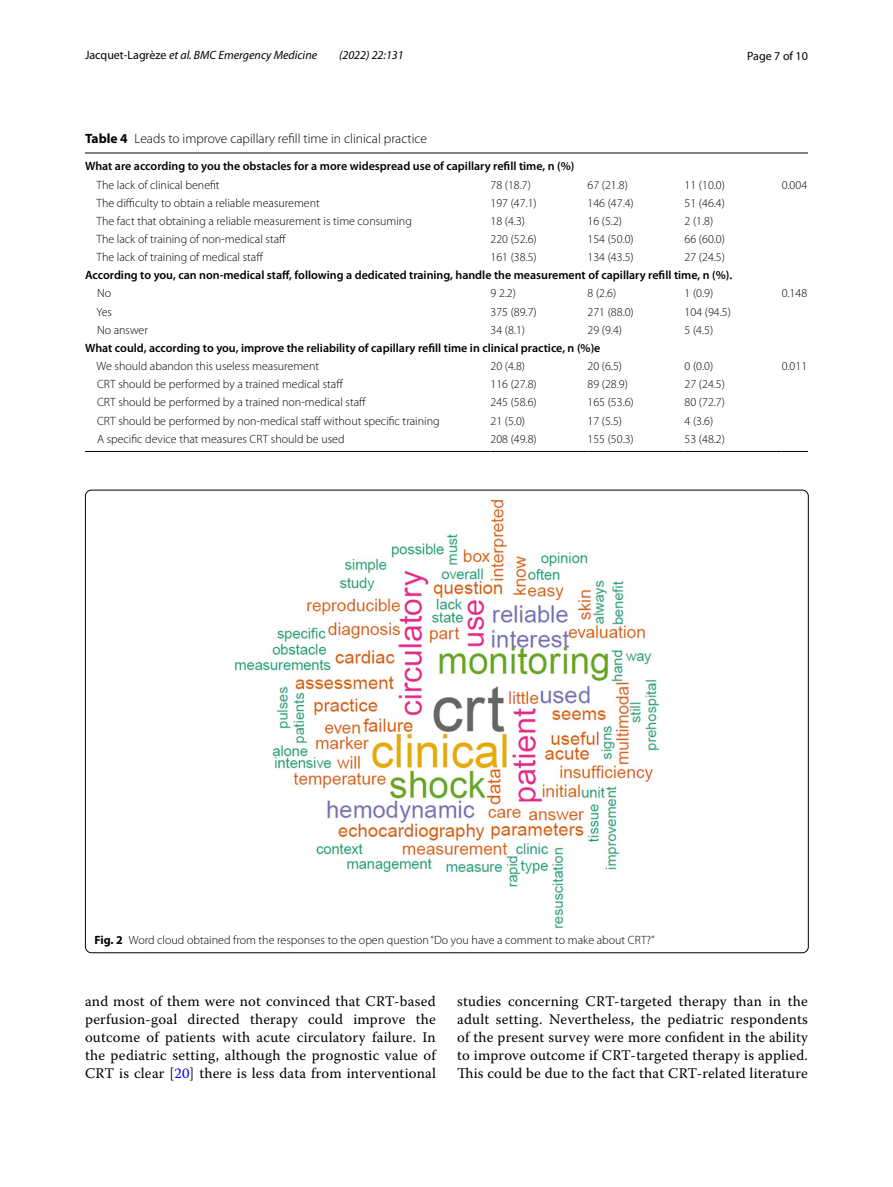
<style>
.page{position:relative;width:893px;height:1187px;background:#fff}
.page>*{position:absolute;margin:0;border:0;box-sizing:border-box;transform-origin:0 0}
.t1{font:14.7px/18px "Warnock Pro";letter-spacing:.015em;color:#000;text-align:justify}
.t2{font:300 13.5px "Myriad Pro";color:#000}
.t3{font:300 12px "Myriad Pro";color:#000}
.t4{font:600 12px "Myriad Pro";color:#000}
.t5{font:italic 12px "Myriad Pro";color:#000}
.t6{font:12px "Myriad Pro";color:#000}
.s1{font-style:normal}
.s2{font-weight:700}
.s3{color:#00f}
</style>
<div class="page">
<hr style="left:85px;top:153px;width:406px;height:1px;background:#000">
<hr style="left:491px;top:153px;width:97px;height:1px;background:#000">
<hr style="left:588px;top:153px;width:97px;height:1px;background:#000">
<hr style="left:685px;top:153px;width:97px;height:1px;background:#000">
<svg style="left:782px;top:153px;width:26px;height:1px"></svg>
<hr style="left:85px;top:451px;width:406px;height:1px;background:#000">
<hr style="left:491px;top:451px;width:97px;height:1px;background:#000">
<hr style="left:588px;top:451px;width:97px;height:1px;background:#000">
<hr style="left:685px;top:451px;width:97px;height:1px;background:#000">
<svg style="left:782px;top:451px;width:26px;height:1px"></svg>
<img style="left:234px;top:499px;width:425px;height:429px">
<p class="t5" style="left:85px;top:48px;width:234px"><span class="s1">Jacquet‑Lagrèze</span> et al. BMC Emergency Medicine</p>
<p class="t5" style="left:339px;top:48px;width:66px">(2022) 22:131</p>
<p class="t6" style="left:747px;top:48px;width:62px">Page 7 of 10</p>
<p class="t2" style="left:85px;top:131px;width:344px"><span class="s2">Table 4</span> Leads to improve capillary refill time in clinical practice</p>
<p class="t4" style="left:85px;top:159px;width:491px">What are according to you the obstacles for a more widespread use of capillary refill time, n (%)</p>
<p class="t3" style="left:97px;top:178px;width:125px">The lack of clinical benefit</p>
<p class="t3" style="left:491px;top:178px;width:42px">78 (18.7)</p>
<p class="t3" style="left:588px;top:178px;width:42px">67 (21.8)</p>
<p class="t3" style="left:685px;top:178px;width:42px">11 (10.0)</p>
<p class="t3" style="left:782px;top:178px;width:27px">0.004</p>
<p class="t3" style="left:97px;top:196px;width:225px">The difficulty to obtain a reliable measurement</p>
<p class="t3" style="left:491px;top:196px;width:48px">197 (47.1)</p>
<p class="t3" style="left:588px;top:196px;width:48px">146 (47.4)</p>
<p class="t3" style="left:685px;top:196px;width:42px">51 (46.4)</p>
<p class="t3" style="left:97px;top:214px;width:317px">The fact that obtaining a reliable measurement is time consuming</p>
<p class="t3" style="left:491px;top:214px;width:36px">18 (4.3)</p>
<p class="t3" style="left:588px;top:214px;width:36px">16 (5.2)</p>
<p class="t3" style="left:685px;top:214px;width:30px">2 (1.8)</p>
<p class="t3" style="left:97px;top:232px;width:191px">The lack of training of non-medical staff</p>
<p class="t3" style="left:491px;top:232px;width:48px">220 (52.6)</p>
<p class="t3" style="left:588px;top:232px;width:48px">154 (50.0)</p>
<p class="t3" style="left:685px;top:232px;width:42px">66 (60.0)</p>
<p class="t3" style="left:97px;top:250px;width:168px">The lack of training of medical staff</p>
<p class="t3" style="left:491px;top:250px;width:48px">161 (38.5)</p>
<p class="t3" style="left:588px;top:250px;width:48px">134 (43.5)</p>
<p class="t3" style="left:685px;top:250px;width:42px">27 (24.5)</p>
<p class="t4" style="left:85px;top:268px;width:649px">According to you, can non-medical staff, following a dedicated training, handle the measurement of capillary refill time, n (%).</p>
<p class="t3" style="left:97px;top:287px;width:16px">No</p>
<p class="t3" style="left:491px;top:287px;width:27px">9 2.2)</p>
<p class="t3" style="left:588px;top:287px;width:30px">8 (2.6)</p>
<p class="t3" style="left:685px;top:287px;width:30px">1 (0.9)</p>
<p class="t3" style="left:782px;top:287px;width:27px">0.148</p>
<p class="t3" style="left:96px;top:305px;width:17px">Yes</p>
<p class="t3" style="left:491px;top:305px;width:48px">375 (89.7)</p>
<p class="t3" style="left:588px;top:305px;width:48px">271 (88.0)</p>
<p class="t3" style="left:685px;top:305px;width:48px">104 (94.5)</p>
<p class="t3" style="left:97px;top:323px;width:52px">No answer</p>
<p class="t3" style="left:491px;top:323px;width:36px">34 (8.1)</p>
<p class="t3" style="left:588px;top:323px;width:36px">29 (9.4)</p>
<p class="t3" style="left:685px;top:323px;width:30px">5 (4.5)</p>
<p class="t4" style="left:85px;top:340px;width:517px">What could, according to you, improve the reliability of capillary refill time in clinical practice, n (%)e</p>
<p class="t3" style="left:97px;top:359px;width:224px">We should abandon this useless measurement</p>
<p class="t3" style="left:491px;top:359px;width:36px">20 (4.8)</p>
<p class="t3" style="left:588px;top:359px;width:36px">20 (6.5)</p>
<p class="t3" style="left:685px;top:359px;width:30px">0 (0.0)</p>
<p class="t3" style="left:782px;top:359px;width:27px">0.011</p>
<p class="t3" style="left:97px;top:377px;width:248px">CRT should be performed by a trained medical staff</p>
<p class="t3" style="left:491px;top:377px;width:48px">116 (27.8)</p>
<p class="t3" style="left:588px;top:377px;width:42px">89 (28.9)</p>
<p class="t3" style="left:685px;top:377px;width:42px">27 (24.5)</p>
<p class="t3" style="left:97px;top:396px;width:271px">CRT should be performed by a trained non-medical staff</p>
<p class="t3" style="left:491px;top:396px;width:48px">245 (58.6)</p>
<p class="t3" style="left:588px;top:396px;width:48px">165 (53.6)</p>
<p class="t3" style="left:685px;top:396px;width:42px">80 (72.7)</p>
<p class="t3" style="left:97px;top:414px;width:344px">CRT should be performed by non-medical staff without specific training</p>
<p class="t3" style="left:491px;top:414px;width:36px">21 (5.0)</p>
<p class="t3" style="left:588px;top:414px;width:36px">17 (5.5)</p>
<p class="t3" style="left:685px;top:414px;width:30px">4 (3.6)</p>
<p class="t3" style="left:97px;top:432px;width:249px">A specific device that measures CRT should be used</p>
<p class="t3" style="left:491px;top:432px;width:48px">208 (49.8)</p>
<p class="t3" style="left:588px;top:432px;width:48px">155 (50.3)</p>
<p class="t3" style="left:685px;top:432px;width:42px">53 (48.2)</p>
<p class="t3" style="left:94px;top:932px;width:562px"><span class="s2">Fig. 2</span> Word cloud obtained from the responses to the open question “Do you have a comment to make about CRT?”</p>
<p class="t1" style="left:85px;top:992px;width:352px">and most of them were not convinced that CRT-based perfusion-goal directed therapy could improve the outcome of patients with acute circulatory failure. In the pediatric setting, although the prognostic value of CRT is clear [<span class="s3">20</span>] there is less data from interventional</p>
<p class="t1" style="left:457px;top:992px;width:352px">studies concerning CRT-targeted therapy than in the adult setting. Nevertheless, the pediatric respondents of the present survey were more confident in the ability to improve outcome if CRT-targeted therapy is applied.<br>This could be due to the fact that CRT-related literature</p>
</div>
